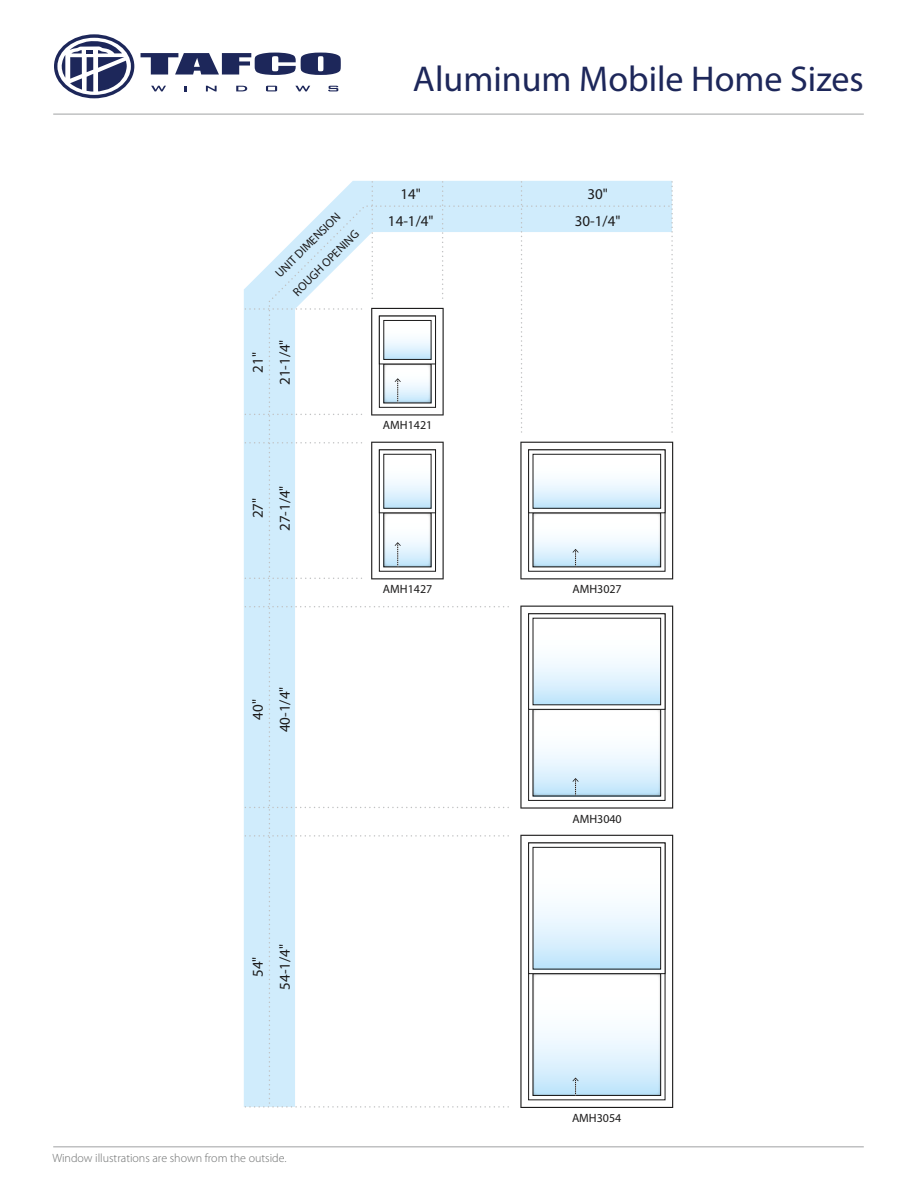
<style>
.page{position:relative;width:918px;height:1188px;background:#fff}
.page>*{position:absolute;margin:0;border:0;box-sizing:border-box;transform-origin:0 0}
.t1{font:36px "Myriad Pro";color:#1d275a}
.t2{font:15px "Myriad Pro";color:#1c1b1b}
.t3{font:12px/25.5px "Myriad Pro";color:#1c1b1b}
.t4{font:300 12px "Myriad Pro";color:#6b6d6d}
</style>
<div class="page">
<hr style="left:53px;top:113px;width:811px;height:2px;background:#c0c1c2">
<svg style="left:54px;top:34px;width:80px;height:64px"></svg>
<svg style="left:57px;top:38px;width:74px;height:57px"></svg>
<svg style="left:62px;top:40px;width:65px;height:52px"></svg>
<svg style="left:141px;top:53px;width:200px;height:22px"></svg>
<svg style="left:151px;top:86px;width:15px;height:5px"></svg>
<svg style="left:206px;top:86px;width:11px;height:5px"></svg>
<svg style="left:236px;top:86px;width:11px;height:5px"></svg>
<svg style="left:266px;top:86px;width:11px;height:5px"></svg>
<svg style="left:295px;top:86px;width:15px;height:5px"></svg>
<svg style="left:328px;top:86px;width:10px;height:5px"></svg>
<hr style="left:53px;top:1146px;width:811px;height:2px;background:#c0c1c2">
<svg style="left:245px;top:182px;width:428px;height:926px"></svg>
<h1 class="t1" style="left:413px;top:59px;width:452px">Aluminum Mobile Home Sizes</h1>
<p class="t3" style="left:268px;top:267px;width:89px;rotate:-45deg">UNIT DIMENSION<br>ROUGH OPENING</p>
<p class="t2" style="left:249px;top:373px;width:22px;rotate:-90deg">21"</p>
<p class="t2" style="left:276px;top:385px;width:47px;rotate:-90deg">21-1/4"</p>
<p class="t2" style="left:249px;top:518px;width:22px;rotate:-90deg">27"</p>
<p class="t2" style="left:276px;top:531px;width:47px;rotate:-90deg">27-1/4"</p>
<p class="t2" style="left:401px;top:186px;width:22px">14"</p>
<p class="t2" style="left:587px;top:186px;width:22px">30"</p>
<p class="t2" style="left:388px;top:213px;width:47px">14-1/4"</p>
<p class="t2" style="left:575px;top:213px;width:47px">30-1/4"</p>
<p class="t3" style="left:383px;top:413px;width:51px">AMH1421</p>
<p class="t3" style="left:383px;top:577px;width:51px">AMH1427</p>
<p class="t3" style="left:572px;top:577px;width:51px">AMH3027</p>
<p class="t2" style="left:249px;top:720px;width:22px;rotate:-90deg">40"</p>
<p class="t2" style="left:276px;top:732px;width:47px;rotate:-90deg">40-1/4"</p>
<p class="t3" style="left:572px;top:806px;width:51px">AMH3040</p>
<p class="t2" style="left:249px;top:977px;width:22px;rotate:-90deg">54"</p>
<p class="t2" style="left:276px;top:990px;width:47px;rotate:-90deg">54-1/4"</p>
<p class="t4" style="left:52px;top:1151px;width:236px">Window illustrations are shown from the outside.</p>
<p class="t3" style="left:572px;top:1105px;width:51px">AMH3054</p>
</div>
